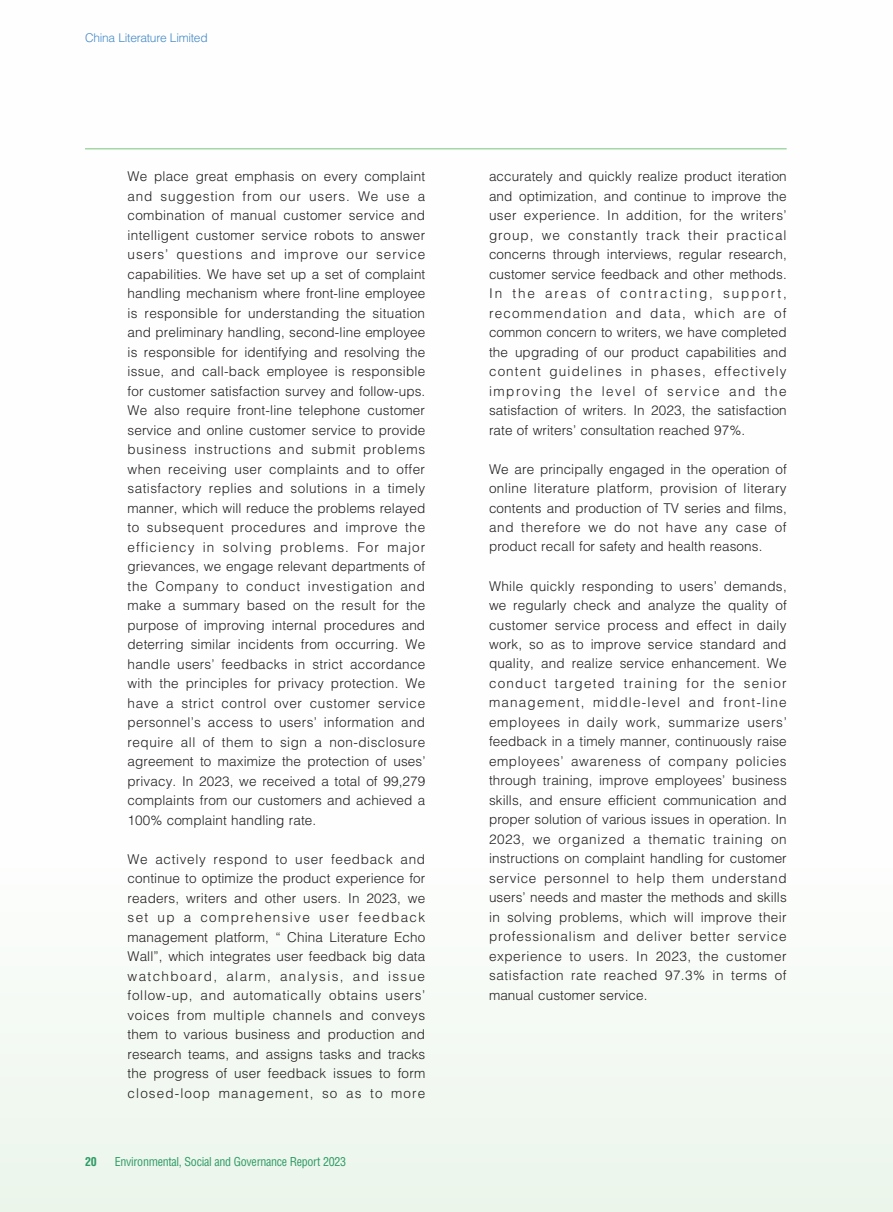
<style>
.page{position:relative;width:893px;height:1212px;background:#fff}
.page>*{position:absolute;margin:0;border:0;box-sizing:border-box;transform-origin:0 0}
.t1{font:300 13.5px/19.5px "Helvetica LT Std";letter-spacing:.015em;color:#231f20;text-align:justify}
.t2{font:condensed 12px "Helvetica LT Std";letter-spacing:-.025em;color:#2d9b65}
.t3{font:300 12px "Helvetica LT Std";letter-spacing:-.02em;color:#4489c8}
.t4{font:700 condensed 12px "Helvetica LT Std";color:#2d9b65}
</style>
<div class="page">
<div style="left:0;top:0;width:893px;height:1212px;background:linear-gradient(to bottom,#fff,#f4faf4)"></div>
<hr style="left:85px;top:148px;width:702px;height:1px;background:#77c479">
<p class="t3" style="left:85px;top:30px;width:124px">China Literature Limited</p>
<p class="t1" style="left:128px;top:167px;width:299px;text-align:left">We place great emphasis on every complaint and suggestion from our users. We use a combination of manual customer service and intelligent customer service robots to answer users’ questions and improve our service capabilities. We have set up a set of complaint handling mechanism where front-line employee is responsible for understanding the situation and preliminary handling, second-line employee is responsible for identifying and resolving the issue, and call-back employee is responsible for customer satisfaction survey and follow-ups.<br>We also require front-line telephone customer service and online customer service to provide business instructions and submit problems when receiving user complaints and to offer satisfactory replies and solutions in a timely manner, which will reduce the problems relayed to subsequent procedures and improve the efficiency in solving problems. For major grievances, we engage relevant departments of the Company to conduct investigation and make a summary based on the result for the purpose of improving internal procedures and deterring similar incidents from occurring. We handle users’ feedbacks in strict accordance with the principles for privacy protection. We have a strict control over customer service personnel’s access to users’ information and require all of them to sign a non-disclosure agreement to maximize the protection of uses’ privacy. In 2023, we received a total of 99,279 complaints from our customers and achieved a 100% complaint handling rate.</p>
<p class="t1" style="left:128px;top:849px;width:299px">We actively respond to user feedback and continue to optimize the product experience for readers, writers and other users. In 2023, we set up a comprehensive user feedback management platform, “ China Literature Echo Wall”, which integrates user feedback big data watchboard, alarm, analysis, and issue follow-up, and automatically obtains users’ voices from multiple channels and conveys them to various business and production and research teams, and assigns tasks and tracks the progress of user feedback issues to form closed-loop management, so as to more</p>
<p class="t4" style="left:85px;top:1154px;width:13px">20</p>
<p class="t2" style="left:115px;top:1154px;width:233px">Environmental, Social and Governance Report 2023</p>
<p class="t1" style="left:489px;top:166px;width:299px;text-align:left">accurately and quickly realize product iteration and optimization, and continue to improve the user experience. In addition, for the writers’ group, we constantly track their practical concerns through interviews, regular research, customer service feedback and other methods.<br>In the areas of contracting, support, recommendation and data, which are of common concern to writers, we have completed the upgrading of our product capabilities and content guidelines in phases, effectively improving the level of service and the satisfaction of writers. In 2023, the satisfaction rate of writers’ consultation reached 97%.</p>
<p class="t1" style="left:489px;top:459px;width:299px">We are principally engaged in the operation of online literature platform, provision of literary contents and production of TV series and films, and therefore we do not have any case of product recall for safety and health reasons.</p>
<p class="t1" style="left:489px;top:576px;width:299px">While quickly responding to users’ demands, we regularly check and analyze the quality of customer service process and effect in daily work, so as to improve service standard and quality, and realize service enhancement. We conduct targeted training for the senior management, middle-level and front-line employees in daily work, summarize users’ feedback in a timely manner, continuously raise employees’ awareness of company policies through training, improve employees’ business skills, and ensure efficient communication and proper solution of various issues in operation. In 2023, we organized a thematic training on instructions on complaint handling for customer service personnel to help them understand users’ needs and master the methods and skills in solving problems, which will improve their professionalism and deliver better service experience to users. In 2023, the customer satisfaction rate reached 97. 3% in terms of manual customer service.</p>
</div>
